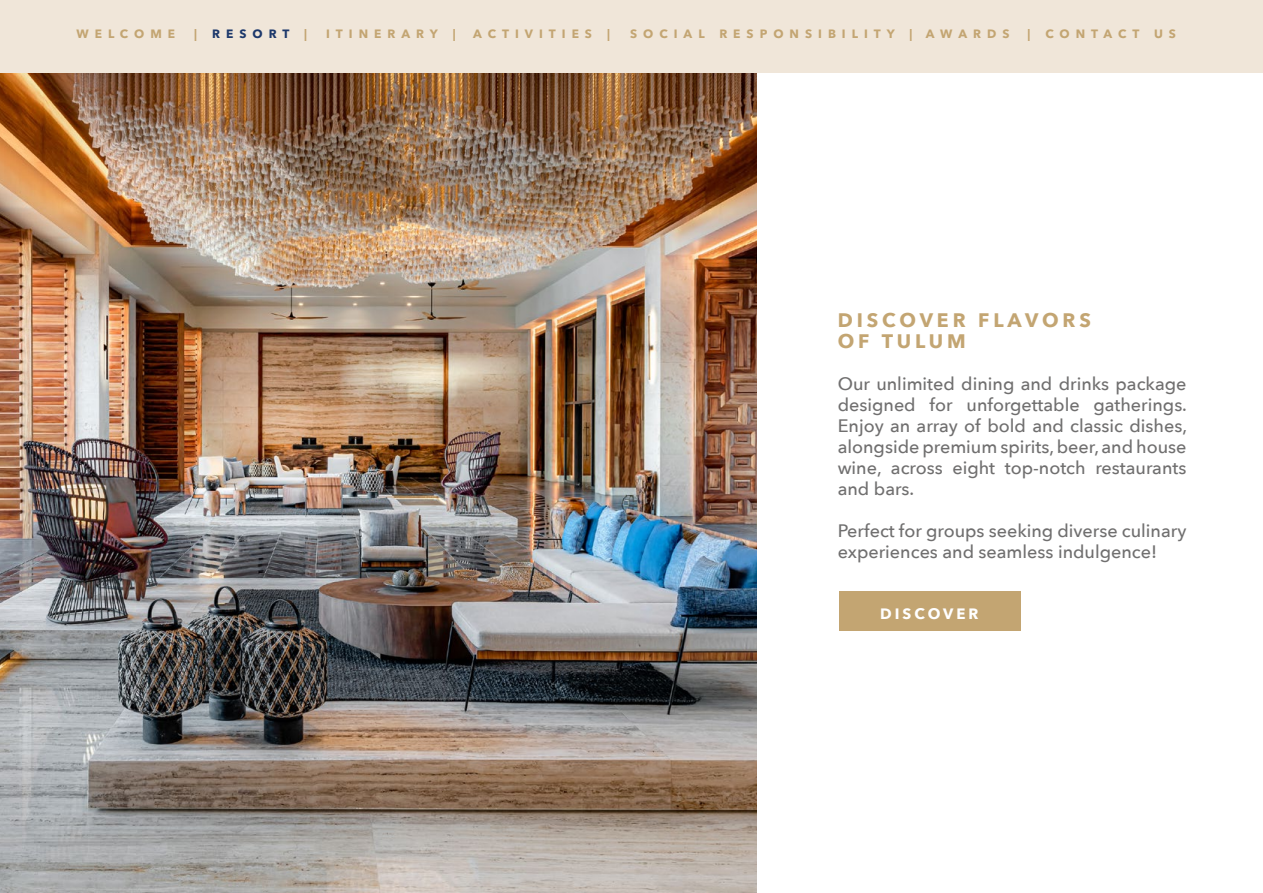
<style>
.page{position:relative;width:1263px;height:893px;background:#fff}
.page>*{position:absolute;margin:0;border:0;box-sizing:border-box;transform-origin:0 0}
.t1{font:700 19.5px/21px "Avenir Next";letter-spacing:.2em;color:#c3a572}
.t2{font:500 18px/21px "Avenir Next";color:#706f6f;text-align:justify}
.t3{font:700 15px "Avenir Next";letter-spacing:.2em;color:#fff}
.t4{font:700 12px "Avenir Next LT Pro";letter-spacing:.5em;color:#c3a572}
.t5{font:700 12px "Avenir Next LT Pro";letter-spacing:.5em;color:#1c386b}
.s1{color:#c3a572}
</style>
<div class="page">
<img style="left:0;top:72px;width:757px;height:821px">
<div style="left:0;top:0;width:1263px;height:72px;background:#f0e6d9"></div>
<div style="left:839px;top:591px;width:182px;height:40px;background:#c3a572"></div>
<p class="t4" style="left:76px;top:26px;width:100px">WELCOME</p>
<p class="t4" style="left:194px;top:26px;width:4px">|</p>
<p class="t5" style="left:212px;top:26px;width:96px">RESORT <span class="s1">|</span></p>
<p class="t4" style="left:326px;top:26px;width:131px">ITINERARY |</p>
<p class="t4" style="left:473px;top:26px;width:120px">ACTIVITIES</p>
<p class="t4" style="left:607px;top:26px;width:4px">|</p>
<p class="t4" style="left:630px;top:26px;width:381px">SOCIAL RESPONSIBILITY | AWARDS</p>
<p class="t4" style="left:1027px;top:26px;width:4px">|</p>
<p class="t4" style="left:1045px;top:26px;width:132px">CONTACT US</p>
<p class="t1" style="left:838px;top:309px;width:255px">DISCOVER FLAVORS<br>OF TULUM</p>
<p class="t2" style="left:838px;top:373px;width:351px">Our unlimited dining and drinks package designed for unforgettable gatherings.<br>Enjoy an array of bold and classic dishes, alongside premium spirits, beer, and house wine, across eight top-notch restaurants and bars.</p>
<p class="t2" style="left:838px;top:520px;width:350px">Perfect for groups seeking diverse culinary experiences and seamless indulgence!</p>
<p class="t3" style="left:880px;top:600px;width:100px">DISCOVER</p>
</div>
